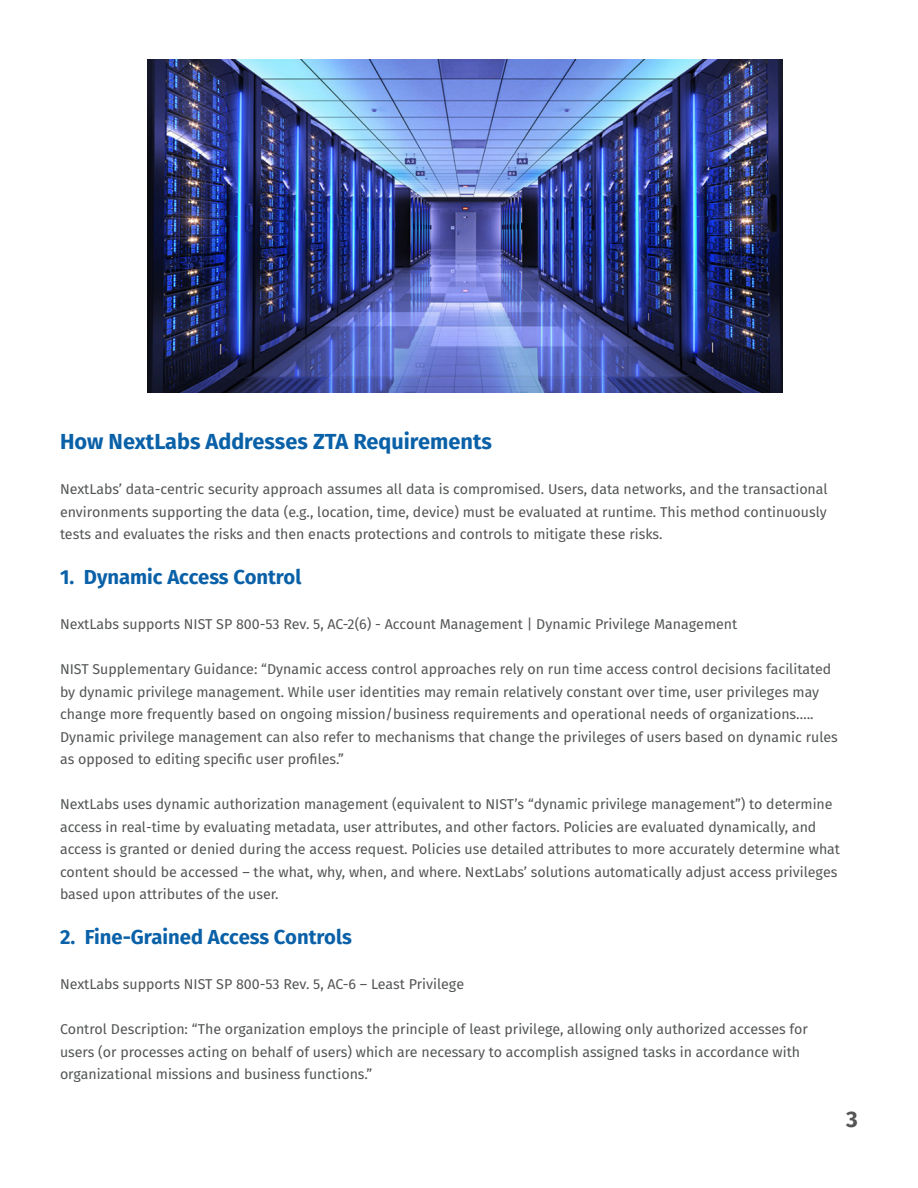
<style>
.page{position:relative;width:918px;height:1188px;background:#fff}
.page>*{position:absolute;margin:0;border:0;box-sizing:border-box;transform-origin:0 0}
.t1{font:700 22.5px "Fira Sans";color:#555}
.t2{font:700 21.75px "Fira Sans";color:#0a61a8}
.subtitle{font:700 20.25px "Fira Sans";color:#0a61a8}
.body{font:14.25px/22.5px "Fira Sans";color:#545555}
</style>
<div class="page">
<img style="left:147px;top:60px;width:635px;height:333px">
<p class="t2" style="left:60px;top:423px;width:433px">How NextLabs Addresses ZTA Requirements</p>
<p class="body" style="left:60px;top:478px;width:769px;text-align:justify">NextLabs’ data-centric security approach assumes all data is compromised. Users, data networks, and the transactional environments supporting the data (e.g., location, time, device) must be evaluated at runtime. This method continuously tests and evaluates the risks and then enacts protections and controls to mitigate these risks.</p>
<p class="subtitle" style="left:60px;top:560px;width:243px">1. Dynamic Access Control</p>
<p class="body" style="left:60px;top:613px;width:679px">NextLabs supports NIST SP 800-53 Rev. 5, AC-2(6) - Account Management | Dynamic Privilege Management</p>
<p class="body" style="left:60px;top:658px;width:779px">NIST Supplementary Guidance: “Dynamic access control approaches rely on run time access control decisions facilitated by dynamic privilege management. While user identities may remain relatively constant over time, user privileges may change more frequently based on ongoing mission/business requirements and operational needs of organizations.….<br>Dynamic privilege management can also refer to mechanisms that change the privileges of users based on dynamic rules as opposed to editing specific user profiles.”</p>
<p class="body" style="left:60px;top:793px;width:782px">NextLabs uses dynamic authorization management (equivalent to NIST’s “dynamic privilege management”) to determine access in real-time by evaluating metadata, user attributes, and other factors. Policies are evaluated dynamically, and access is granted or denied during the access request. Policies use detailed attributes to more accurately determine what content should be accessed – the what, why, when, and where. NextLabs’ solutions automatically adjust access privileges based upon attributes of the user.</p>
<p class="subtitle" style="left:60px;top:920px;width:293px">2. Fine-Grained Access Controls</p>
<p class="body" style="left:60px;top:973px;width:406px">NextLabs supports NIST SP 800-53 Rev. 5, AC-6 – Least Privilege</p>
<p class="body" style="left:60px;top:1018px;width:749px">Control Description: “The organization employs the principle of least privilege, allowing only authorized accesses for users (or processes acting on behalf of users) which are necessary to accomplish assigned tasks in accordance with organizational missions and business functions.”</p>
<p class="t1" style="left:846px;top:1100px;width:13px">3</p>
</div>
